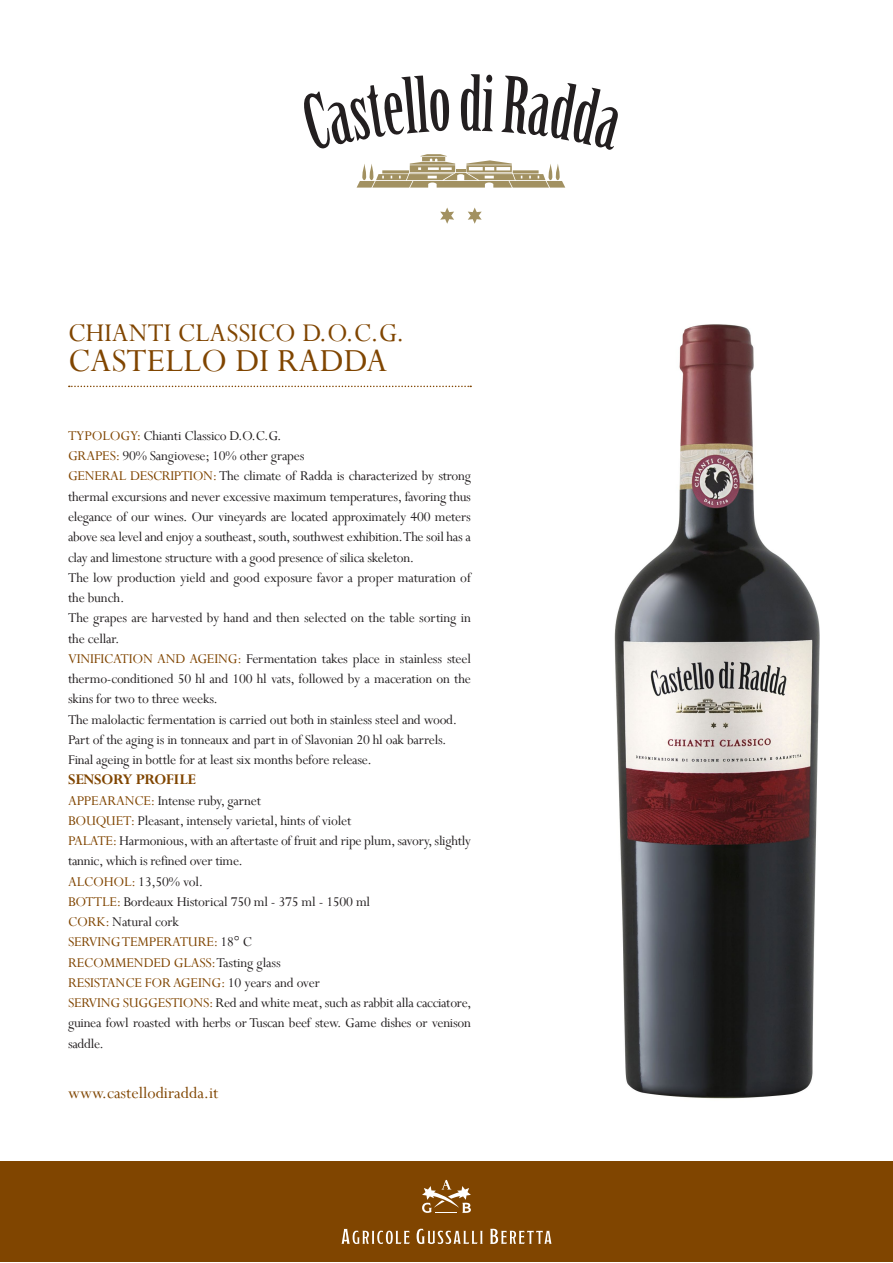
<style>
.page{position:relative;width:893px;height:1263px;background:#fff}
.page>*{position:absolute;margin:0;border:0;box-sizing:border-box;transform-origin:0 0}
.t1{font:36px "Perpetua";color:#804500}
.t2{font:28.5px "Perpetua";color:#804500}
.t3{font:18px "Perpetua";color:#804500}
.t4{font:700 16.5px "Perpetua";letter-spacing:-.015em;color:#804500}
.t5{font:15px/20.2px "Perpetua";letter-spacing:-.015em;color:#231f20}
.t6{font:15px "Perpetua";letter-spacing:-.015em;color:#804500}
.s1{color:#804500}
.s2{color:#231f20}
</style>
<div class="page">
<div style="left:0;top:1161px;width:893px;height:101px;background:#804500"></div>
<svg style="left:69px;top:386px;width:402px;height:1px"></svg>
<svg style="left:341px;top:1229px;width:211px;height:15px"></svg>
<svg style="left:422px;top:1180px;width:49px;height:33px"></svg>
<svg style="left:440px;top:208px;width:14px;height:16px"></svg>
<svg style="left:468px;top:208px;width:14px;height:16px"></svg>
<svg style="left:304px;top:74px;width:314px;height:114px"></svg>
<img style="left:614px;top:324px;width:206px;height:775px">
<h2 class="t2" style="left:68px;top:315px;width:338px">CHIANTI CLASSICO D.O.C.G.</h2>
<h1 class="t1" style="left:68px;top:338px;width:321px">CASTELLO DI RADDA</h1>
<p class="t5" style="left:68px;top:425px;width:404px"><span class="s1">TYPOLOGY:</span> Chianti Classico D.O.C.G.<br><span class="s1">GRAPES:</span> 90% Sangiovese; 10% other grapes<br><span class="s1">GENERAL DESCRIPTION:</span> The climate of Radda is characterized by strong thermal excursions and never excessive maximum temperatures, favoring thus elegance of our wines. Our vineyards are located approximately 400 meters above sea level and enjoy a southeast, south, southwest exhibition. The soil has a clay and limestone structure with a good presence of silica skeleton.<br>The low production yield and good exposure favor a proper maturation of the bunch.<br>The grapes are harvested by hand and then selected on the table sorting in the cellar.<br><span class="s1">VINIFICATION AND AGEING:</span> Fermentation takes place in stainless steel thermo-conditioned 50 hl and 100 hl vats, followed by a maceration on the skins for two to three weeks.<br>The malolactic fermentation is carried out both in stainless steel and wood.<br>Part of the aging is in tonneaux and part in of Slavonian 20 hl oak barrels.<br>Final ageing in bottle for at least six months before release.</p>
<p class="t4" style="left:68px;top:769px;width:129px">SENSORY PROFILE</p>
<p class="t6" style="left:68px;top:791px;width:18px">Appearance</p>
<p class="t5" style="left:68px;top:790px;width:285px;text-indent:83px"><span class="s1">:</span> Intense ruby, garnet<br><span class="s1">Bo uquet :</span> Pleasant, intensely varietal, hints of violet<br><span class="s1">Palate</span></p>
<p class="t5" style="left:68px;top:830px;width:404px;text-indent:45px"><span class="s1">:</span> Harmonious, with an aftertaste of fruit and ripe plum, savory, slightly tannic, which is refined over time.<br><span class="s1">ALCOHOL:</span> 13,50% vol.<br><span class="s1">BOTTLE:</span> Bordeaux Historical 750 ml - 375 ml - 1500 ml<br><span class="s1">Cork:</span> Natural cork<br><span class="s1">Serving</span></p>
<p class="t6" style="left:122px;top:932px;width:36px">temperat</p>
<p class="t6" style="left:188px;top:932px;width:66px">ure: <span class="s2">18° C</span></p>
<p class="t6" style="left:68px;top:953px;width:69px">Recommended</p>
<p class="t6" style="left:174px;top:953px;width:9px">glass</p>
<p class="t5" style="left:212px;top:952px;width:71px"><span class="s1">:</span> Tasting glass</p>
<p class="t6" style="left:68px;top:973px;width:17px">Resistance</p>
<p class="t6" style="left:145px;top:973px;width:10px">for</p>
<p class="t6" style="left:173px;top:973px;width:9px">ageing</p>
<p class="t5" style="left:68px;top:972px;width:405px;text-indent:153px"><span class="s1">:</span> 10 years and over<br><span class="s1">SERVING SUGGESTIONS:</span> Red and white meat, such as rabbit alla cacciatore, guinea fowl roasted with herbs or Tuscan beef stew. Game dishes or venison saddle.</p>
<p class="t3" style="left:68px;top:1082px;width:152px">www.castellodiradda.it</p>
</div>
